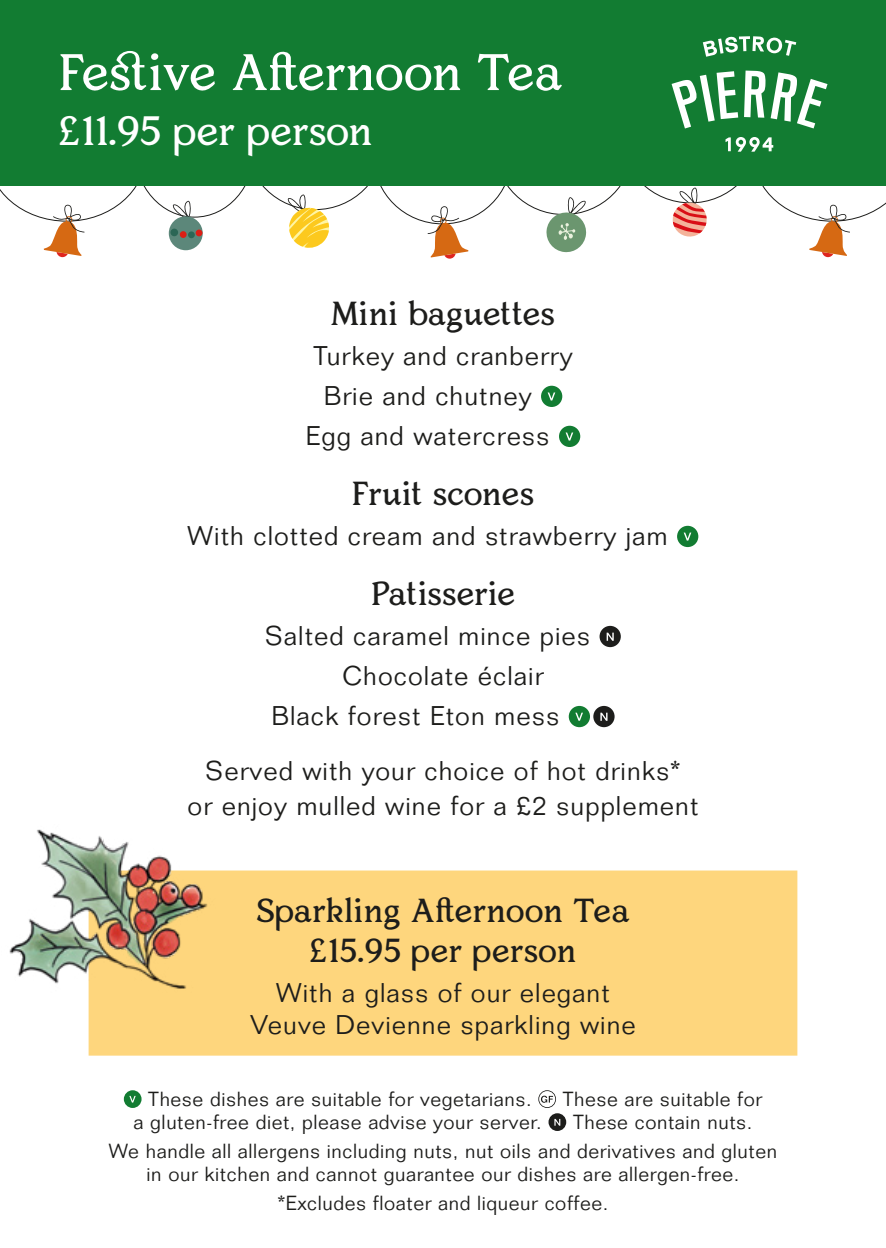
<style>
.page{position:relative;width:886px;height:1248px;background:#fff}
.page>*{position:absolute;margin:0;border:0;box-sizing:border-box;transform-origin:0 0}
.t1{font:50px "Voltaire Serif";letter-spacing:-.01em;color:#fff}
.t2{font:40px "Voltaire Serif";letter-spacing:-.01em;color:#fff}
.t3{font:32.5px/40px "Voltaire Serif";color:#1d1d1b;text-align:center}
.t4{font:300 26.5px/35px "Folio Std";letter-spacing:.04em;color:#1d1d1b;text-align:center}
.t5{font:300 20px/28.8px "Folio Std";letter-spacing:.03em;color:#1d1d1b}
</style>
<div class="page">
<div style="left:89px;top:870px;width:708px;height:185px;background:#fed67d;border:2px solid #fed67d"></div>
<svg style="left:0;top:185px;width:146px;height:72px"></svg>
<svg style="left:428px;top:206px;width:40px;height:52px"></svg>
<svg style="left:287px;top:194px;width:44px;height:54px"></svg>
<svg style="left:172px;top:201px;width:19px;height:17px"></svg>
<div style="left:169px;top:216px;width:34px;height:34px;background:#5c877a;border-radius:50%"></div>
<div style="left:170px;top:228px;width:8px;height:8px;background:#2b6655;border-radius:50%"></div>
<div style="left:180px;top:231px;width:7px;height:7px;background:#db1e15;border-radius:50%"></div>
<div style="left:188px;top:231px;width:7px;height:7px;background:#2b6655;border-radius:50%"></div>
<div style="left:196px;top:229px;width:6px;height:7px;background:#db1e15;border-radius:50%"></div>
<svg style="left:545px;top:197px;width:42px;height:56px"></svg>
<svg style="left:541px;top:385px;width:21px;height:22px"></svg>
<svg style="left:559px;top:425px;width:21px;height:22px"></svg>
<svg style="left:677px;top:525px;width:21px;height:22px"></svg>
<svg style="left:599px;top:625px;width:22px;height:22px"></svg>
<svg style="left:569px;top:705px;width:45px;height:22px"></svg>
<div style="left:0;top:0;width:886px;height:185px;background:#127c32"></div>
<svg style="left:670px;top:71px;width:216px;height:186px"></svg>
<svg style="left:703px;top:36px;width:93px;height:21px"></svg>
<svg style="left:124px;top:1090px;width:18px;height:17px"></svg>
<svg style="left:538px;top:1090px;width:18px;height:17px"></svg>
<svg style="left:539px;top:1090px;width:16px;height:17px"></svg>
<svg style="left:541px;top:1095px;width:12px;height:7px"></svg>
<svg style="left:548px;top:1113px;width:18px;height:17px"></svg>
<img style="left:9px;top:829px;width:209px;height:162px">
<h1 class="t1" style="left:58px;top:43px;width:505px">Festive Afternoon Tea</h1>
<h2 class="t2" style="left:58px;top:108px;width:316px">£11.95 per person</h2>
<h3 class="t3" style="left:331px;top:295px;width:226px">Mini baguettes</h3>
<h3 class="t4" style="left:313px;top:338px;width:261px">Turkey and cranberry</h3>
<h3 class="t4" style="left:324px;top:378px;width:209px">Brie and chutney</h3>
<h3 class="t4" style="left:306px;top:418px;width:245px">Egg and watercress</h3>
<h3 class="t3" style="left:352px;top:475px;width:184px">Fruit scones</h3>
<h3 class="t4" style="left:188px;top:518px;width:481px">With clotted cream and strawberry jam</h3>
<h3 class="t3" style="left:371px;top:575px;width:145px">Patisserie</h3>
<h3 class="t4" style="left:265px;top:618px;width:326px">Salted caramel mince pies</h3>
<h3 class="t4" style="left:342px;top:658px;width:202px">Chocolate éclair</h3>
<h3 class="t4" style="left:271px;top:698px;width:289px">Black forest Eton mess</h3>
<h3 class="t4" style="left:188px;top:753px;width:512px">Served with your choice of hot drinks*<br>or enjoy mulled wine for a £2 supplement</h3>
<h3 class="t3" style="left:256px;top:891px;width:375px">Sparkling Afternoon Tea £15.95 per person</h3>
<h3 class="t4" style="left:250px;top:975px;width:387px;line-height:32.5px">With a glass of our elegant<br>Veuve Devienne sparkling wine</h3>
<p class="t5" style="left:148px;top:1084px;width:385px">These dishes are suitable for vegetarians.</p>
<p class="t5" style="left:563px;top:1084px;width:201px">These are suitable for</p>
<p class="t5" style="left:134px;top:1107px;width:410px">a gluten-free diet, please advise your server.</p>
<p class="t5" style="left:109px;top:1107px;width:670px;text-indent:464px">These contain nuts.<br>We handle all allergens including nuts, nut oils and derivatives and gluten</p>
<p class="t5" style="left:147px;top:1159px;width:594px;text-align:center">in our kitchen and cannot guarantee our dishes are allergen-free. *Excludes floater and liqueur coffee.</p>
</div>
